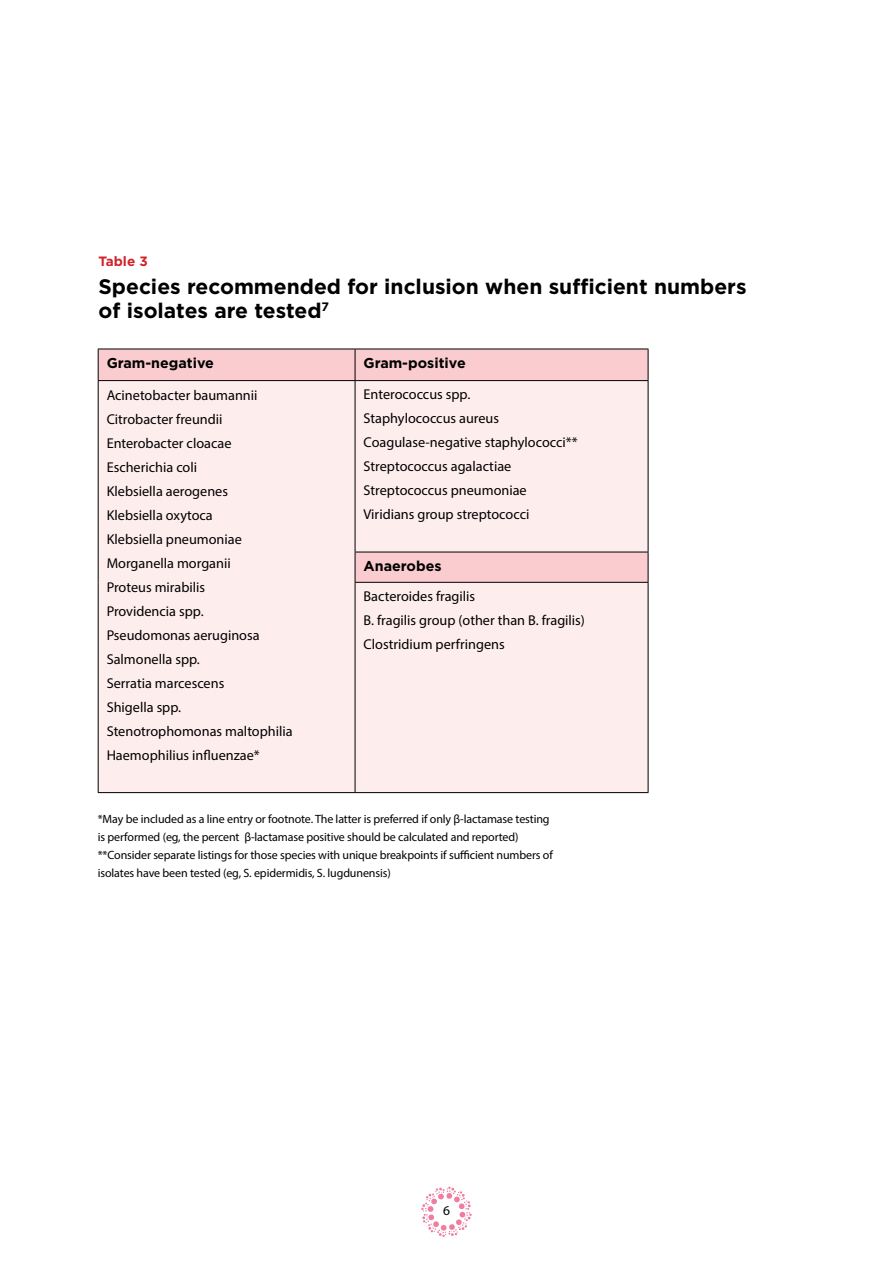
<style>
.page{position:relative;width:893px;height:1263px;background:#fff}
.page>*{position:absolute;margin:0;border:0;box-sizing:border-box;transform-origin:0 0}
.t1{font:700 21px/24px "Gotham";color:#000}
.t2{font:14.25px/24px "Myriad Pro";color:#000}
.t3{font:700 14.25px "Gotham";color:#000}
.t4{font:700 13.5px "Gotham";color:#d2232a}
.t5{font:13.5px "Myriad Pro";color:#000}
.t6{font:12px/18px "Myriad Pro";letter-spacing:-.01em;color:#000}
</style>
<div class="page">
<svg style="left:421px;top:1186px;width:51px;height:51px"></svg>
<div style="left:99px;top:350px;width:549px;height:30px;background:#facbcf"></div>
<div style="left:99px;top:381px;width:549px;height:411px;background:#feeded"></div>
<hr style="left:98px;top:349px;width:257px;height:1px;background:#000">
<hr style="left:98px;top:349px;width:1px;height:31px;background:#000">
<hr style="left:355px;top:349px;width:293px;height:1px;background:#000">
<hr style="left:355px;top:349px;width:1px;height:31px;background:#000">
<hr style="left:648px;top:349px;width:1px;height:31px;background:#000">
<hr style="left:98px;top:380px;width:257px;height:1px;background:#000">
<hr style="left:98px;top:381px;width:1px;height:171px;background:#000">
<hr style="left:98px;top:552px;width:1px;height:30px;background:#000">
<hr style="left:98px;top:582px;width:1px;height:210px;background:#000">
<hr style="left:98px;top:792px;width:257px;height:1px;background:#000">
<hr style="left:355px;top:380px;width:293px;height:1px;background:#000">
<hr style="left:355px;top:381px;width:1px;height:171px;background:#000">
<hr style="left:648px;top:381px;width:1px;height:171px;background:#000">
<hr style="left:355px;top:552px;width:293px;height:1px;background:#000">
<hr style="left:355px;top:552px;width:1px;height:30px;background:#000">
<hr style="left:648px;top:552px;width:1px;height:30px;background:#000">
<hr style="left:355px;top:582px;width:293px;height:1px;background:#000">
<hr style="left:355px;top:583px;width:1px;height:209px;background:#000">
<hr style="left:648px;top:583px;width:1px;height:209px;background:#000">
<hr style="left:355px;top:792px;width:293px;height:1px;background:#000">
<p class="t4" style="left:99px;top:252px;width:51px">Table 3</p>
<h1 class="t1" style="left:99px;top:275px;width:649px">Species recommended for inclusion when sufficient numbers of isolates are tested<sup>7</sup></h1>
<p class="t3" style="left:107px;top:353px;width:109px">Gram-negative</p>
<p class="t3" style="left:364px;top:353px;width:104px">Gram-positive</p>
<p class="t2" style="left:107px;top:382px;width:188px">Acinetobacter baumannii<br>Citrobacter freundii<br>Enterobacter cloacae<br>Escherichia coli<br>Klebsiella aerogenes<br>Klebsiella oxytoca<br>Klebsiella pneumoniae<br>Morganella morganii<br>Proteus mirabilis<br>Providencia spp.<br>Pseudomonas aeruginosa<br>Salmonella spp.<br>Serratia marcescens<br>Shigella spp.<br>Stenotrophomonas maltophilia<br>Haemophilius influenzae*</p>
<p class="t2" style="left:364px;top:382px;width:216px">Enterococcus spp.<br>Staphylococcus aureus<br>Coagulase-negative staphylococci**<br>Streptococcus agalactiae<br>Streptococcus pneumoniae<br>Viridians group streptococci</p>
<p class="t3" style="left:364px;top:556px;width:80px">Anaerobes</p>
<p class="t2" style="left:364px;top:584px;width:223px">Bacteroides fragilis<br>B. fragilis group (other than B. fragilis)<br>Clostridium perfringens</p>
<p class="t6" style="left:98px;top:810px;width:457px">*May be included as a line entry or footnote. The latter is preferred if only β-lactamase testing is performed (eg, the percent β-lactamase positive should be calculated and reported) **Consider separate listings for those species with unique breakpoints if sufficient numbers of isolates have been tested (eg, S. epidermidis, S. lugdunensis)</p>
<p class="t5" style="left:443px;top:1202px;width:8px">6</p>
</div>
